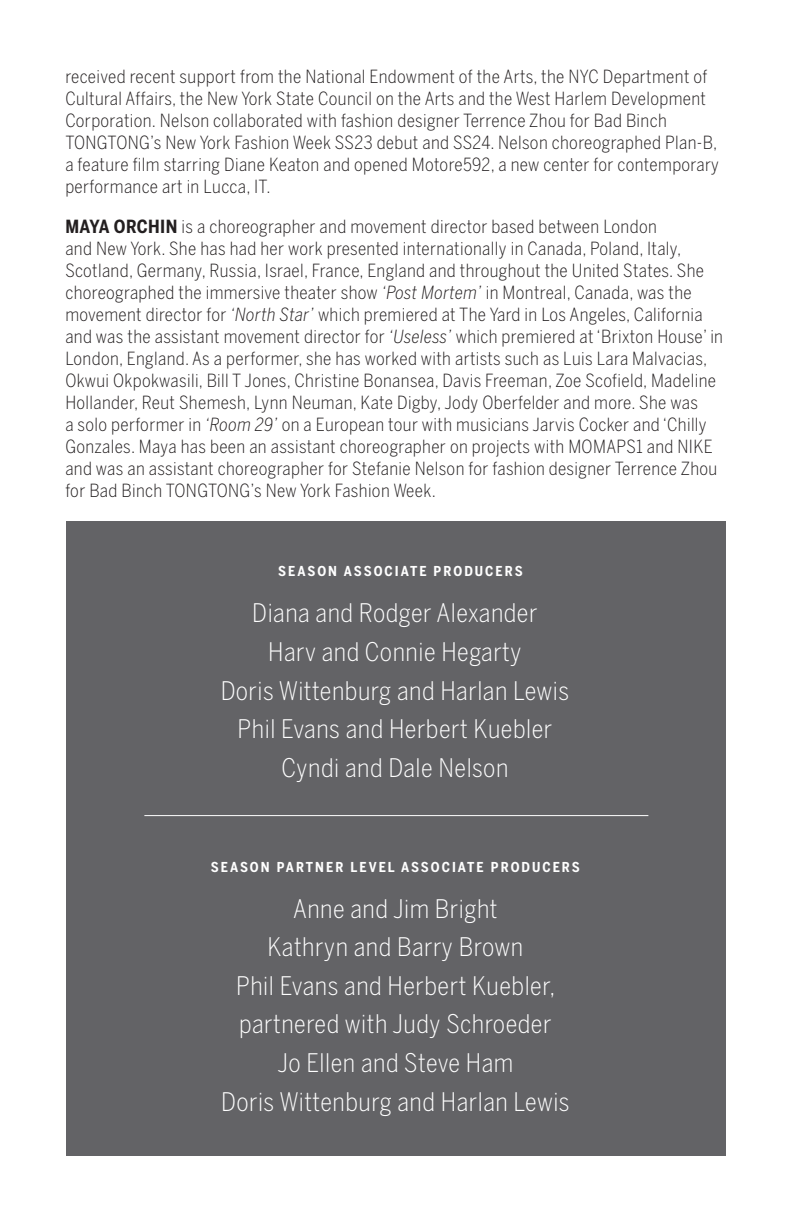
<style>
.page{position:relative;width:792px;height:1224px;background:#fff}
.page>*{position:absolute;margin:0;border:0;box-sizing:border-box;transform-origin:0 0}
.t1{font:300 25.4px/38.6px "Benton Sans Cond";letter-spacing:.02em;color:#fff;text-align:center}
.t2{font:300 18px/22px "Benton Sans Cond";letter-spacing:.02em;color:#231f20}
.t3{font:700 13.6px "Benton Sans Cond";letter-spacing:.15em;color:#fff}
.s1{font-weight:700}
.s2{font-style:italic}
</style>
<div class="page">
<div style="left:66px;top:521px;width:660px;height:635px;background:#636366"></div>
<hr style="left:144px;top:815px;width:504px;height:1px;background:#fff">
<p class="t2" style="left:65px;top:66px;width:655px">received recent support from the National Endowment of the Arts, the NYC Department of Cultural Affairs, the New York State Council on the Arts and the West Harlem Development Corporation. Nelson collaborated with fashion designer Terrence Zhou for Bad Binch TONGTONG’s New York Fashion Week SS23 debut and SS24. Nelson choreographed Plan-B, a feature film starring Diane Keaton and opened Motore592, a new center for contemporary performance art in Lucca, IT.</p>
<p class="t2" style="left:65px;top:216px;width:659px"><span class="s1">MAYA ORCHIN</span> is a choreographer and movement director based between London<br>and New York. She has had her work presented internationally in Canada, Poland, Italy, Scotland, Germany, Russia, Israel, France, England and throughout the United States. She choreographed the immersive theater show <span class="s2">‘Post Mortem’</span> in Montreal, Canada, was the movement director for <span class="s2">‘North Star’</span> which premiered at The Yard in Los Angeles, California and was the assistant movement director for <span class="s2">‘Useless’</span> which premiered at ‘Brixton House’ in London, England. As a performer, she has worked with artists such as Luis Lara Malvacias, Okwui Okpokwasili, Bill T Jones, Christine Bonansea, Davis Freeman, Zoe Scofield, Madeline Hollander, Reut Shemesh, Lynn Neuman, Kate Digby, Jody Oberfelder and more. She was<br>a solo performer in <span class="s2">‘Room 29’</span> on a European tour with musicians Jarvis Cocker and ‘Chilly Gonzales. Maya has been an assistant choreographer on projects with MOMAPS1 and NIKE and was an assistant choreographer for Stefanie Nelson for fashion designer Terrence Zhou for Bad Binch TONGTONG’s New York Fashion Week.</p>
<p class="t3" style="left:278px;top:563px;width:246px">SEASON ASSOCIATE PRODUCERS</p>
<h1 class="t1" style="left:221px;top:594px;width:350px">Diana and Rodger Alexander<br>Harv and Connie Hegarty<br>Doris Wittenburg and Harlan Lewis<br>Phil Evans and Herbert Kuebler<br>Cyndi and Dale Nelson</h1>
<p class="t3" style="left:211px;top:858px;width:371px">SEASON PARTNER LEVEL ASSOCIATE PRODUCERS</p>
<h1 class="t1" style="left:221px;top:889px;width:350px">Anne and Jim Bright<br>Kathryn and Barry Brown<br>Phil Evans and Herbert Kuebler, partnered with Judy Schroeder<br>Jo Ellen and Steve Ham<br>Doris Wittenburg and Harlan Lewis</h1>
</div>
